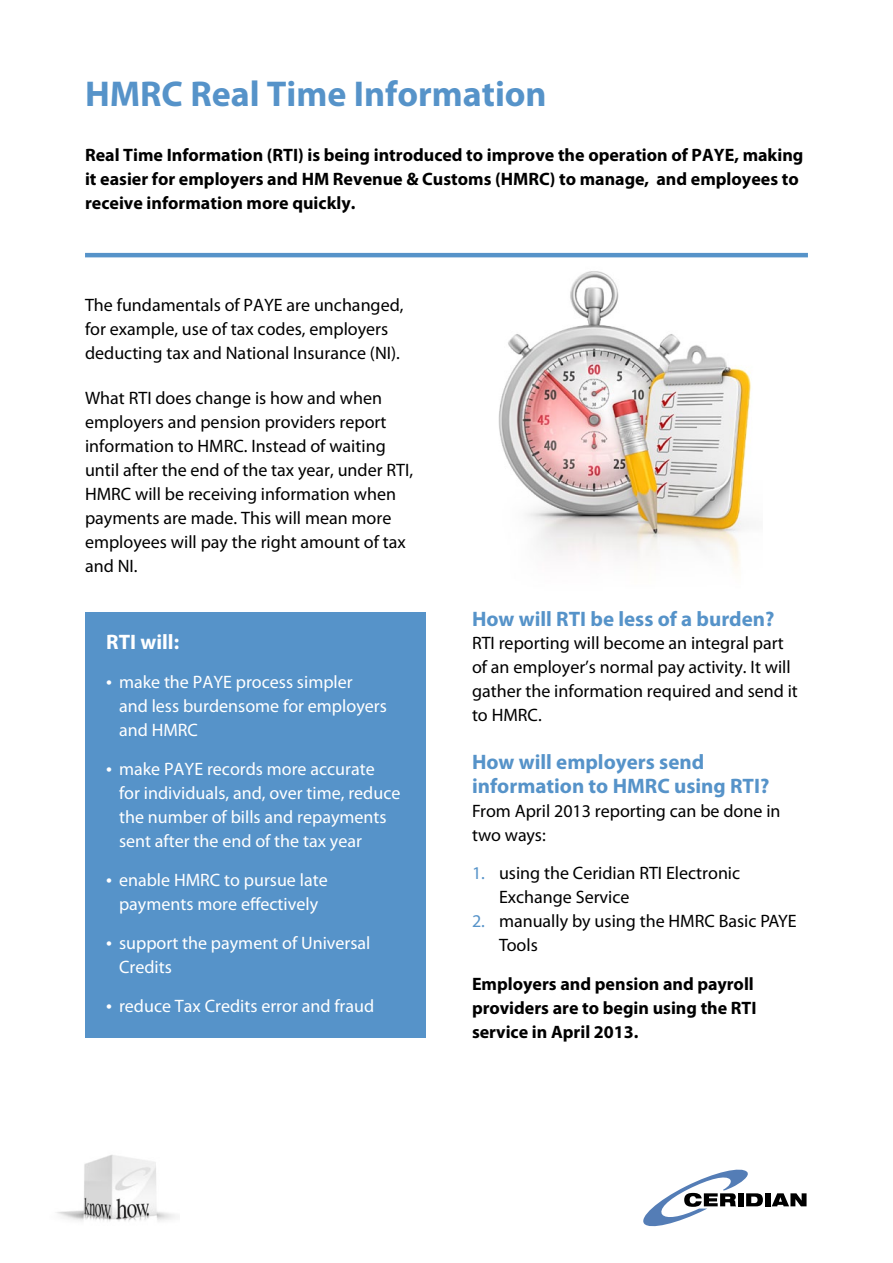
<style>
.page{position:relative;width:893px;height:1263px;background:#fff}
.page>*{position:absolute;margin:0;border:0;box-sizing:border-box;transform-origin:0 0}
.t1{font:700 36px "Myriad Pro";color:#5693c9}
.t2{font:700 21px/24px "Myriad Pro";color:#5693c9}
.t3{font:700 21px "Myriad Pro";color:#fff}
.t4{font:18px/24px "Myriad Pro";color:#000}
.t5{font:18px/24px "Myriad Pro";color:#fff}
.t6{font:700 18px/24px "Myriad Pro";color:#000}
.s1{font-size:21px}
.s2{color:#5693c9}
</style>
<div class="page">
<svg style="left:643px;top:1169px;width:120px;height:58px"></svg>
<div style="left:765px;top:1193px;width:5px;height:13px;background:#000"></div>
<svg style="left:772px;top:1193px;width:34px;height:13px"></svg>
<hr style="left:85px;top:253px;width:723px;height:4px;background:#5693c9">
<div style="left:85px;top:612px;width:340px;height:426px;background:#5693c9"></div>
<img style="left:498px;top:271px;width:253px;height:298px">
<img style="left:56px;top:1155px;width:119px;height:67px">
<h1 class="t1" style="left:85px;top:71px;width:463px">HMRC Real Time Information</h1>
<p class="t6" style="left:85px;top:142px;width:720px">Real Time Information (RTI) is being introduced to improve the operation of PAYE, making it easier for employers and HM Revenue &amp; Customs (HMRC) to manage, and employees to receive information more quickly.</p>
<p class="t4" style="left:85px;top:293px;width:320px">The fundamentals of PAYE are unchanged, for example, use of tax codes, employers deducting tax and National Insurance (NI).</p>
<p class="t4" style="left:85px;top:386px;width:330px">What RTI does change is how and when employers and pension providers report information to HMRC. Instead of waiting until after the end of the tax year, under RTI, HMRC will be receiving information when payments are made. This will mean more employees will pay the right amount of tax and NI.</p>
<p class="t3" style="left:106px;top:629px;width:74px">RTI will:</p>
<p class="t5" style="left:119px;top:670px;width:269px;text-indent:-13px"><span class="s1">•</span> make the PAYE process simpler<br>and less burdensome for employers and HMRC</p>
<p class="t5" style="left:119px;top:757px;width:283px;text-indent:-13px"><span class="s1">•</span> make PAYE records more accurate<br>for individuals, and, over time, reduce the number of bills and repayments sent after the end of the tax year</p>
<p class="t5" style="left:106px;top:868px;width:223px;text-align:center"><span class="s1">•</span> enable HMRC to pursue late payments more effectively</p>
<p class="t5" style="left:119px;top:931px;width:253px;text-indent:-13px"><span class="s1">•</span> support the payment of Universal<br>Credits</p>
<p class="t5" style="left:106px;top:994px;width:269px"><span class="s1">•</span> reduce Tax Credits error and fraud</p>
<p class="t2" style="left:472px;top:606px;width:304px">How will RTI be less of a burden?</p>
<p class="t4" style="left:472px;top:631px;width:327px">RTI reporting will become an integral part of an employer’s normal pay activity. It will gather the information required and send it to HMRC.</p>
<p class="t2" style="left:472px;top:750px;width:299px">How will employers send information to HMRC using RTI?</p>
<p class="t4" style="left:472px;top:799px;width:310px">From April 2013 reporting can be done in two ways:</p>
<p class="t4" style="left:499px;top:861px;width:243px;text-indent:-27px"><span class="s2">1.</span> using the Ceridian RTI Electronic<br>Exchange Service</p>
<p class="t4" style="left:499px;top:909px;width:299px;text-indent:-27px"><span class="s2">2.</span> manually by using the HMRC Basic PAYE<br>Tools</p>
<p class="t6" style="left:472px;top:971px;width:286px">Employers and pension and payroll providers are to begin using the RTI service in April 2013.</p>
</div>
